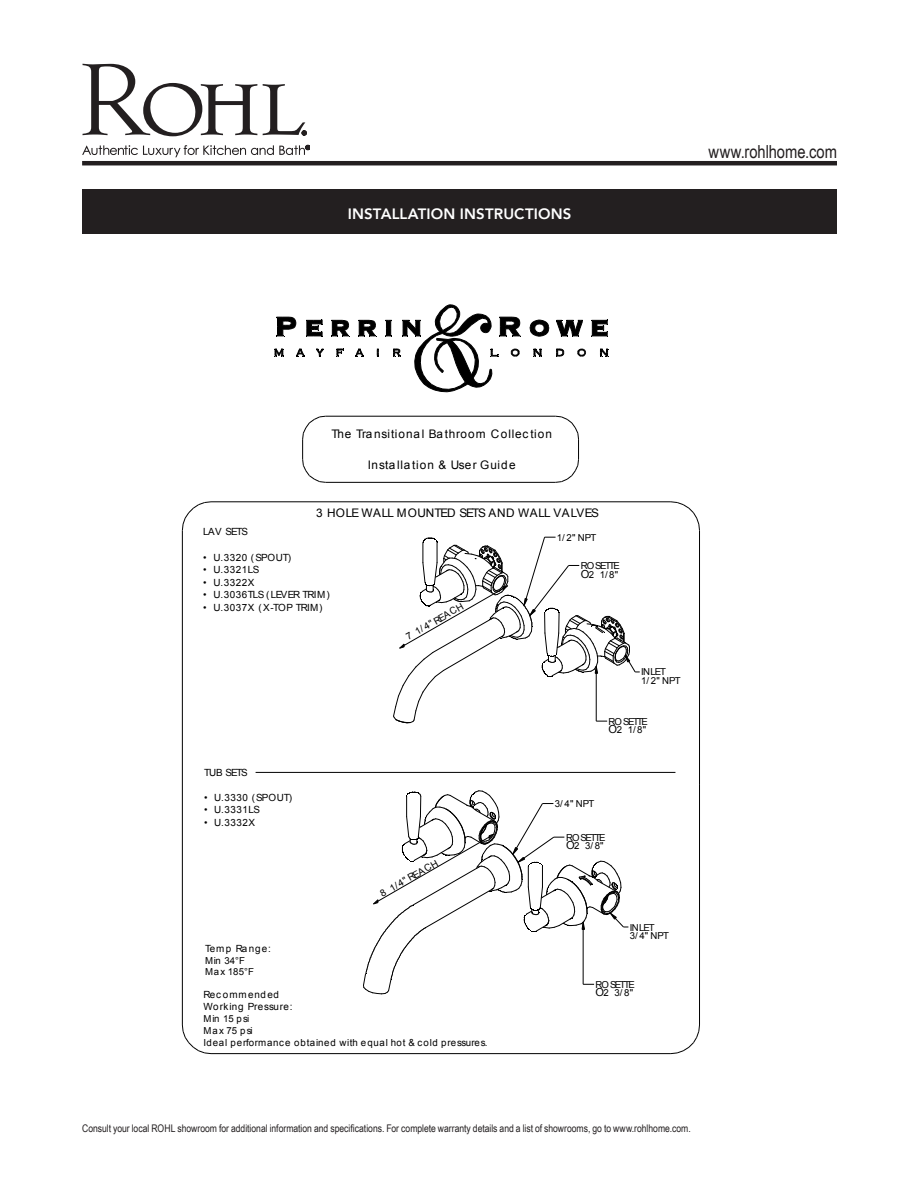
<style>
.page{position:relative;width:918px;height:1188px;background:#fff}
.page>*{position:absolute;margin:0;border:0;box-sizing:border-box;transform-origin:0 0}
.t1{font:18px "Arial Narrow";letter-spacing:-.005em;color:#231f20}
.Product_Title_Bar{font:800 15px "Avenir";letter-spacing:.01em;color:#fff}
.t2{font:11.85px "Arial";letter-spacing:.075em;color:#000}
.t3{font:11.85px "Arial";letter-spacing:.025em;color:#000}
.t4{font:10.5px "Arial Narrow";color:#231f20}
.t5{font:9.9px "Arial";letter-spacing:.055em;color:#000}
.t6{font:9.9px/12.8px "Arial";letter-spacing:.085em;color:#000}
.t7{font:9.9px "Arial";letter-spacing:-.055em;color:#000}
.t8{font:9.9px "Arial";letter-spacing:.09em;color:#000}
.t9{font:9.75px "Arial";letter-spacing:.06em;color:#000}
.t10{font:9.6px/8.9px "Arial";letter-spacing:-.08em;color:#000}
.t11{font:9.6px/11.2px "Arial";letter-spacing:-.005em;color:#000}
.t12{font:9.6px/11.2px "Arial";letter-spacing:.015em;color:#000}
.s1{font-size:11.1px}
</style>
<div class="page">
<svg style="left:82px;top:64px;width:175px;height:72px"></svg>
<svg style="left:263px;top:84px;width:44px;height:51px"></svg>
<svg style="left:82px;top:145px;width:228px;height:12px"></svg>
<hr style="left:82px;top:161px;width:755px;height:4px;background:#231f20">
<div style="left:82px;top:189px;width:755px;height:44px;background:#231f20"></div>
<svg style="left:276px;top:317px;width:20px;height:20px"></svg>
<svg style="left:306px;top:320px;width:17px;height:17px"></svg>
<svg style="left:530px;top:320px;width:19px;height:17px"></svg>
<svg style="left:556px;top:320px;width:27px;height:17px"></svg>
<svg style="left:592px;top:320px;width:16px;height:17px"></svg>
<svg style="left:534px;top:349px;width:8px;height:8px"></svg>
<svg style="left:556px;top:349px;width:8px;height:8px"></svg>
<svg style="left:577px;top:349px;width:9px;height:8px"></svg>
<svg style="left:600px;top:349px;width:9px;height:8px"></svg>
<svg style="left:275px;top:349px;width:9px;height:8px"></svg>
<svg style="left:296px;top:349px;width:9px;height:8px"></svg>
<svg style="left:316px;top:349px;width:8px;height:8px"></svg>
<svg style="left:331px;top:304px;width:190px;height:88px"></svg>
<hr style="left:699px;top:530px;width:1px;height:254px;background:#000">
<hr style="left:211px;top:502px;width:460px;height:1px;background:#000">
<svg style="left:182px;top:501px;width:29px;height:29px"></svg>
<svg style="left:670px;top:501px;width:30px;height:30px"></svg>
<hr style="left:211px;top:1053px;width:460px;height:1px;background:#000">
<hr style="left:326px;top:416px;width:230px;height:1px;background:#000">
<svg style="left:555px;top:416px;width:24px;height:67px"></svg>
<hr style="left:326px;top:482px;width:230px;height:1px;background:#000">
<svg style="left:302px;top:416px;width:24px;height:67px"></svg>
<svg style="left:393px;top:537px;width:247px;height:187px"></svg>
<hr style="left:699px;top:784px;width:1px;height:241px;background:#000">
<svg style="left:363px;top:790px;width:265px;height:204px"></svg>
<svg style="left:182px;top:1025px;width:29px;height:29px"></svg>
<svg style="left:670px;top:1025px;width:30px;height:29px"></svg>
<hr style="left:182px;top:530px;width:1px;height:495px;background:#000">
<hr style="left:256px;top:772px;width:419px;height:1px;background:#000">
<p class="Product_Title_Bar" style="left:348px;top:202px;width:225px">INSTALLATION INSTRUCTIONS</p>
<p class="t1" style="left:709px;top:138px;width:130px">www.rohlhome.com</p>
<p class="t2" style="left:332px;top:427px;width:222px">The Transitional Bathroom Collection</p>
<p class="t2" style="left:368px;top:457px;width:150px">Installation &amp; User Guide</p>
<p class="t3" style="left:316px;top:505px;width:285px">3 HOLE WALL MOUNTED SETS AND WALL VALVES</p>
<p class="t10" style="left:557px;top:533px;width:41px">1/ 2" NPT</p>
<p class="t5" style="left:203px;top:525px;width:46px">LAV SETS</p>
<p class="t5" style="left:203px;top:551px;width:89px">• U.3320 (SPOUT)</p>
<p class="t5" style="left:203px;top:563px;width:58px">• U.3321LS</p>
<p class="t5" style="left:203px;top:576px;width:53px">• U.3322X</p>
<p class="t7" style="left:203px;top:588px;width:128px">• U.3036TLS (LEVER TRIM)</p>
<p class="t5" style="left:203px;top:601px;width:121px">• U.3037X (X-TOP TRIM)</p>
<p class="t10" style="left:405px;top:633px;width:66px;rotate:-29deg">7 1/ 4" REACH</p>
<p class="t10" style="left:581px;top:561px;width:41px">RO SETTE<br><span class="s1">O</span>2 1/ 8"</p>
<p class="t10" style="left:641px;top:668px;width:41px">INLET<br>1/ 2" NPT</p>
<p class="t5" style="left:204px;top:766px;width:45px">TUB SETS</p>
<p class="t5" style="left:204px;top:791px;width:89px">• U.3330 (SPOUT)</p>
<p class="t5" style="left:204px;top:803px;width:57px">• U.3331LS</p>
<p class="t5" style="left:204px;top:816px;width:52px">• U.3332X</p>
<p class="t8" style="left:205px;top:942px;width:68px">Temp Range:</p>
<p class="t12" style="left:205px;top:955px;width:51px">Min 34°F<br>Ma x 185°F</p>
<p class="t10" style="left:379px;top:891px;width:67px;rotate:-30deg">8 1/4" REACH</p>
<p class="t6" style="left:204px;top:988px;width:91px">Recommended<br>Working Pressure:</p>
<p class="t11" style="left:204px;top:1014px;width:51px">Min 15 p si<br>Max 75 psi</p>
<p class="t9" style="left:204px;top:1036px;width:285px">Ideal performance obtained with equal hot &amp; cold pressures.</p>
<p class="t10" style="left:609px;top:717px;width:41px">RO SETTE<br><span class="s1">O</span>2 1/ 8"</p>
<p class="t10" style="left:555px;top:800px;width:41px">3/ 4" NPT</p>
<p class="t10" style="left:566px;top:833px;width:41px">RO SETTE<br><span class="s1">O</span>2 3/ 8"</p>
<p class="t10" style="left:630px;top:923px;width:41px">INLET<br>3/ 4" NPT</p>
<p class="t10" style="left:596px;top:980px;width:41px">RO SETTE<br><span class="s1">O</span>2 3/ 8"</p>
<p class="t4" style="left:82px;top:1121px;width:610px">Consult your local ROHL showroom for additional information and specifications. For complete warranty details and a list of showrooms, go to www.rohlhome.com.</p>
</div>
